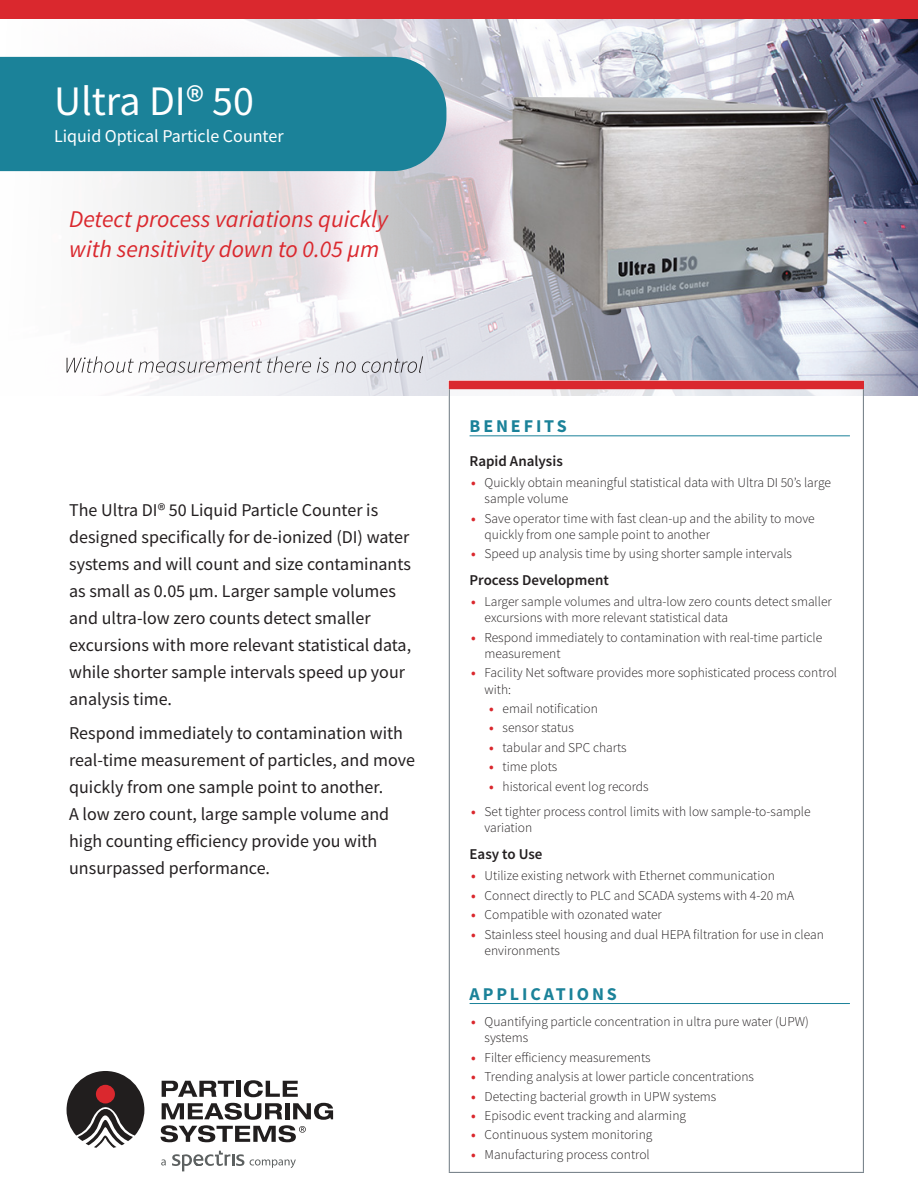
<style>
.page{position:relative;width:918px;height:1188px;background:#fff}
.page>*{position:absolute;margin:0;border:0;box-sizing:border-box;transform-origin:0 0}
.Product_Name{font:42px "Source Sans Pro";color:#fff}
.Red_paragraph{font:italic 24px/30px "Source Sans Pro";color:#da282e}
.Product_Description{font:18px/27px "Source Sans Pro";color:#231f20}
.Product_Subhead{font:18px "Source Sans Pro";color:#fff}
.B_F_A_Underscore{font:700 18px "Source Sans Pro";letter-spacing:.16em;color:#1b8299}
.SubHead_Black{font:600 15px "Source Sans Pro";color:#231f20}
.t1{font:300 13.5px/16.2px "Source Sans Pro";color:#231f20}
.s1{font-weight:700;color:#da282e}
</style>
<div class="page">
<svg style="left:162px;top:1081px;width:72px;height:16px"></svg>
<div style="left:236px;top:1081px;width:5px;height:16px;background:#211e1e"></div>
<svg style="left:244px;top:1080px;width:54px;height:17px"></svg>
<svg style="left:161px;top:1103px;width:172px;height:39px"></svg>
<svg style="left:67px;top:1071px;width:77px;height:77px"></svg>
<div style="left:96px;top:1085px;width:19px;height:18px;background:#da282e;border-radius:50%"></div>
<svg style="left:172px;top:1151px;width:72px;height:20px"></svg>
<svg style="left:161px;top:1159px;width:5px;height:7px"></svg>
<svg style="left:250px;top:1159px;width:46px;height:9px"></svg>
<img style="left:0;top:19px;width:918px;height:376px">
<div style="left:0;top:57px;width:425px;height:114px;background:#1b8299"></div>
<svg style="left:67px;top:356px;width:244px;height:17px"></svg>
<svg style="left:317px;top:357px;width:12px;height:16px"></svg>
<svg style="left:335px;top:361px;width:21px;height:12px"></svg>
<svg style="left:362px;top:356px;width:61px;height:17px"></svg>
<div style="left:449px;top:381px;width:415px;height:792px;background:#fff"></div>
<div style="left:449px;top:381px;width:415px;height:8px;background:#da282e"></div>
<hr style="left:449px;top:389px;width:1px;height:783px;background:#7c868e">
<hr style="left:863px;top:389px;width:1px;height:783px;background:#7c868e">
<hr style="left:449px;top:1172px;width:415px;height:1px;background:#7c868e">
<hr style="left:470px;top:435px;width:380px;height:1px;background:#1b8299">
<hr style="left:470px;top:1003px;width:380px;height:1px;background:#1b8299">
<img style="left:425px;top:19px;width:486px;height:338px">
<div style="left:0;top:0;width:918px;height:19px;background:#da282e"></div>
<p class="Product_Name" style="left:54px;top:74px;width:201px">Ultra DI® 50</p>
<p class="Product_Subhead" style="left:54px;top:124px;width:231px">Liquid Optical Particle Counter</p>
<p class="Red_paragraph" style="left:69px;top:204px;width:320px">Detect process variations quickly with sensitivity down to 0.05 µm</p>
<p class="Product_Description" style="left:69px;top:497px;width:344px">The Ultra DI® 50 Liquid Particle Counter is designed specifically for de-ionized (DI) water systems and will count and size contaminants as small as 0.05 µm. Larger sample volumes and ultra-low zero counts detect smaller excursions with more relevant statistical data, while shorter sample intervals speed up your analysis time.</p>
<p class="Product_Description" style="left:69px;top:719px;width:347px">Respond immediately to contamination with real-time measurement of particles, and move quickly from one sample point to another.<br>A low zero count, large sample volume and high counting efficiency provide you with unsurpassed performance.</p>
<p class="B_F_A_Underscore" style="left:470px;top:414px;width:99px">BENEFITS</p>
<p class="SubHead_Black" style="left:470px;top:451px;width:95px">Rapid Analysis</p>
<p class="t1" style="left:485px;top:474px;width:348px;text-indent:-14px"><span class="s1">•</span> Quickly obtain meaningful statistical data with Ultra DI 50’s large sample volume</p>
<p class="t1" style="left:485px;top:510px;width:332px;text-indent:-14px"><span class="s1">•</span> Save operator time with fast clean-up and the ability to move quickly from one sample point to another</p>
<p class="t1" style="left:471px;top:546px;width:322px"><span class="s1">•</span> Speed up analysis time by using shorter sample intervals</p>
<p class="SubHead_Black" style="left:470px;top:570px;width:141px">Process Development</p>
<p class="t1" style="left:485px;top:594px;width:349px;text-indent:-14px"><span class="s1">•</span> Larger sample volumes and ultra-low zero counts detect smaller excursions with more relevant statistical data</p>
<p class="t1" style="left:485px;top:629px;width:339px;text-indent:-14px"><span class="s1">•</span> Respond immediately to contamination with real-time particle measurement</p>
<p class="t1" style="left:485px;top:665px;width:354px;text-indent:-14px"><span class="s1">•</span> Facility Net software provides more sophisticated process control with:</p>
<p class="t1" style="left:489px;top:700px;width:110px"><span class="s1">•</span> email notification</p>
<p class="t1" style="left:489px;top:720px;width:86px"><span class="s1">•</span> sensor status</p>
<p class="t1" style="left:489px;top:739px;width:139px"><span class="s1">•</span> tabular and SPC charts</p>
<p class="t1" style="left:489px;top:759px;width:70px"><span class="s1">•</span> time plots</p>
<p class="t1" style="left:489px;top:778px;width:161px"><span class="s1">•</span> historical event log records</p>
<p class="t1" style="left:485px;top:804px;width:328px;text-indent:-14px"><span class="s1">•</span> Set tighter process control limits with low sample-to-sample variation</p>
<p class="SubHead_Black" style="left:470px;top:845px;width:74px">Easy to Use</p>
<p class="t1" style="left:471px;top:868px;width:305px"><span class="s1">•</span> Utilize existing network with Ethernet communication</p>
<p class="t1" style="left:471px;top:887px;width:325px"><span class="s1">•</span> Connect directly to PLC and SCADA systems with 4-20 mA</p>
<p class="t1" style="left:471px;top:907px;width:192px"><span class="s1">•</span> Compatible with ozonated water</p>
<p class="t1" style="left:485px;top:926px;width:341px;text-indent:-14px"><span class="s1">•</span> Stainless steel housing and dual HEPA filtration for use in clean environments</p>
<p class="B_F_A_Underscore" style="left:470px;top:982px;width:149px">APPLICATIONS</p>
<p class="t1" style="left:485px;top:1014px;width:326px;text-indent:-14px"><span class="s1">•</span> Quantifying particle concentration in ultra pure water (UPW) systems</p>
<p class="t1" style="left:471px;top:1049px;width:181px"><span class="s1">•</span> Filter efficiency measurements</p>
<p class="t1" style="left:471px;top:1069px;width:284px"><span class="s1">•</span> Trending analysis at lower particle concentrations</p>
<p class="t1" style="left:471px;top:1088px;width:247px"><span class="s1">•</span> Detecting bacterial growth in UPW systems</p>
<p class="t1" style="left:471px;top:1107px;width:217px"><span class="s1">•</span> Episodic event tracking and alarming</p>
<p class="t1" style="left:471px;top:1127px;width:183px"><span class="s1">•</span> Continuous system monitoring</p>
<p class="t1" style="left:471px;top:1146px;width:180px"><span class="s1">•</span> Manufacturing process control</p>
</div>
